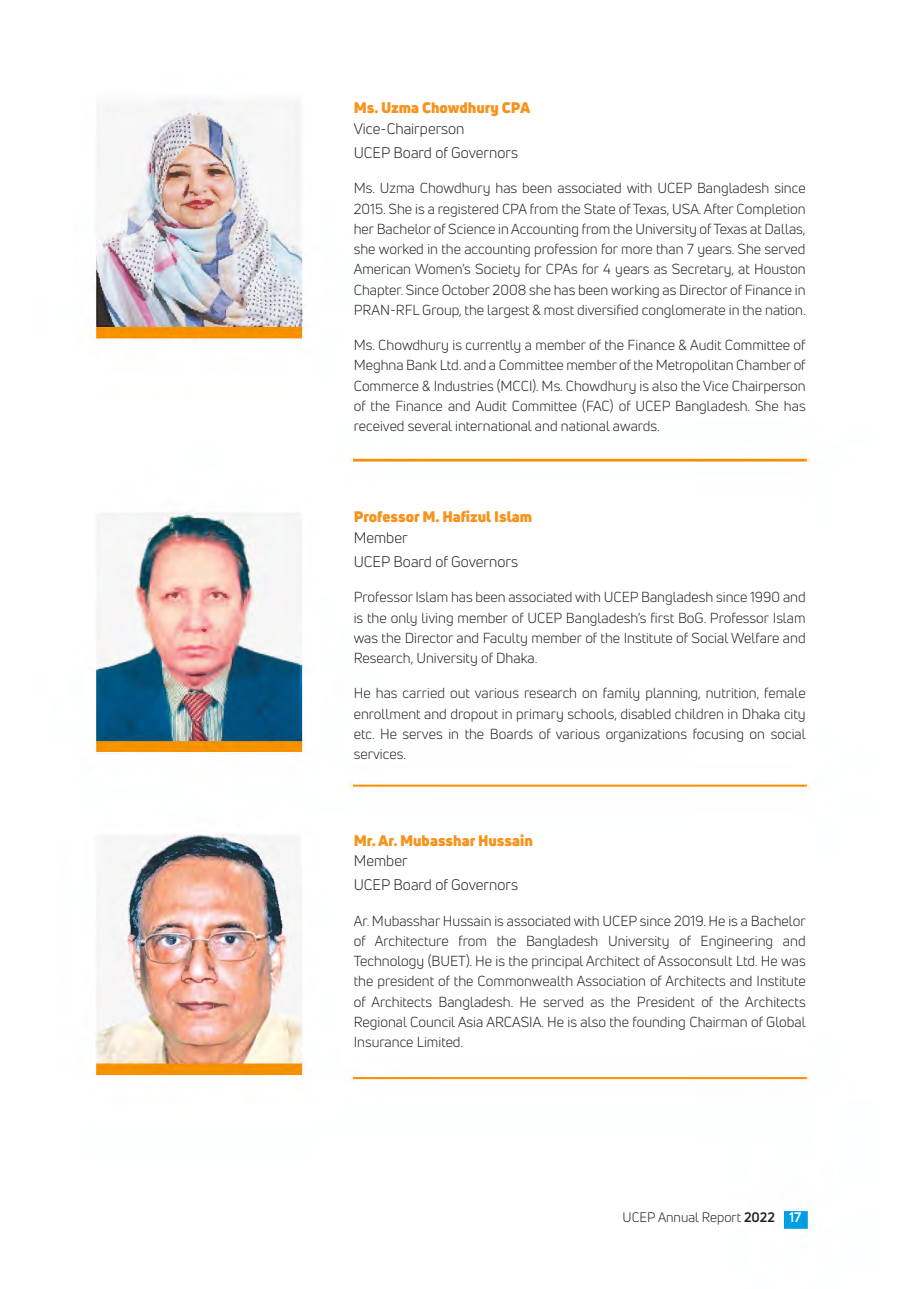
<style>
.page{position:relative;width:906px;height:1289px;background:#fff}
.page>*{position:absolute;margin:0;border:0;box-sizing:border-box;transform-origin:0 0}
.t1{font:15px/23.9px "Uni Neue";color:#231f20}
.t2{font:900 15px "Uni Neue";color:#f7931d}
.t3{font:14.25px/20.2px "Uni Neue";color:#231f20;text-align:justify}
.t4{font:13.5px "Uni Neue";color:#231f20}
.s1{font-weight:700}
.s2{font-weight:700;color:#fff}
</style>
<div class="page">
<img style="left:80px;top:100px;width:732px;height:1132px">
<p class="t2" style="left:354px;top:97px;width:178px">Ms. Uzma Chowdhury CPA</p>
<p class="t1" style="left:354px;top:117px;width:166px">Vice-Chairperson<br>U CEP Board of Governors</p>
<p class="t3" style="left:354px;top:178px;width:453px">Ms. Uzma Chowdhury has been associated with U CEP Bangladesh since 2015. She is a registered CPA from the State of Texas, USA. After Completion her Bachelor of Science in Accounting from the U niversity of Texas at Dallas, she worked in the accounting profession for more than 7 years. She served American Women’s Society for CPAs for 4 years as Secretary, at Houston Chapter. Since October 2008 she has been working as Director of Finance in PRAN-RFL Group, the largest &amp; most diversified conglomerate in the nation.</p>
<p class="t3" style="left:354px;top:335px;width:453px">Ms. Chowdhury is currently a member of the Finance &amp; Audit Committee of Meghna Bank Ltd. and a Committee member of the Metropolitan Chamber of Commerce &amp; Industries (MCCI). Ms. Chowdhury is also the Vice Chairperson of the Finance and Audit Committee (FAC) of U CEP Bangladesh. She has received several international and national awards.</p>
<p class="t2" style="left:354px;top:506px;width:180px">Professor M. Hafizul Islam</p>
<p class="t1" style="left:354px;top:526px;width:166px">Member<br>U CEP Board of Governors</p>
<p class="t3" style="left:354px;top:587px;width:453px">Professor Islam has been associated with U CEP Bangladesh since 1990 and is the only living member of U CEP Bangladesh’s first BoG. Professor Islam was the Director and Faculty member of the Institute of Social Welfare and Research, U niversity of D haka.</p>
<p class="t3" style="left:354px;top:683px;width:453px">He has carried out various research on family planning, nutrition, female enrollment and dropout in primary schools, disabled children in Dhaka city etc. He serves in the Boards of various organizations focusing on social services.</p>
<p class="t2" style="left:354px;top:829px;width:181px">Mr. Ar. Mubasshar Hussain</p>
<p class="t1" style="left:354px;top:849px;width:166px">Member<br>U CEP Board of Governors</p>
<p class="t3" style="left:354px;top:910px;width:453px">Ar. Mubasshar Hussain is associated with U CEP since 2019. He is a Bachelor of Architecture from the Bangladesh U niversity of Engineering and Technology (BUET). He is the principal Architect of Assoconsult Ltd. He was the president of the Commonwealth Association of Architects and Institute of Architects Bangladesh. He served as the President of the Architects Regional Council Asia ARCASIA. He is also the founding Chairman of Global Insurance Limited.</p>
<p class="t4" style="left:622px;top:1208px;width:180px">UCEP Annual Report <span class="s1">2022</span> <span class="s2">17</span></p>
</div>
